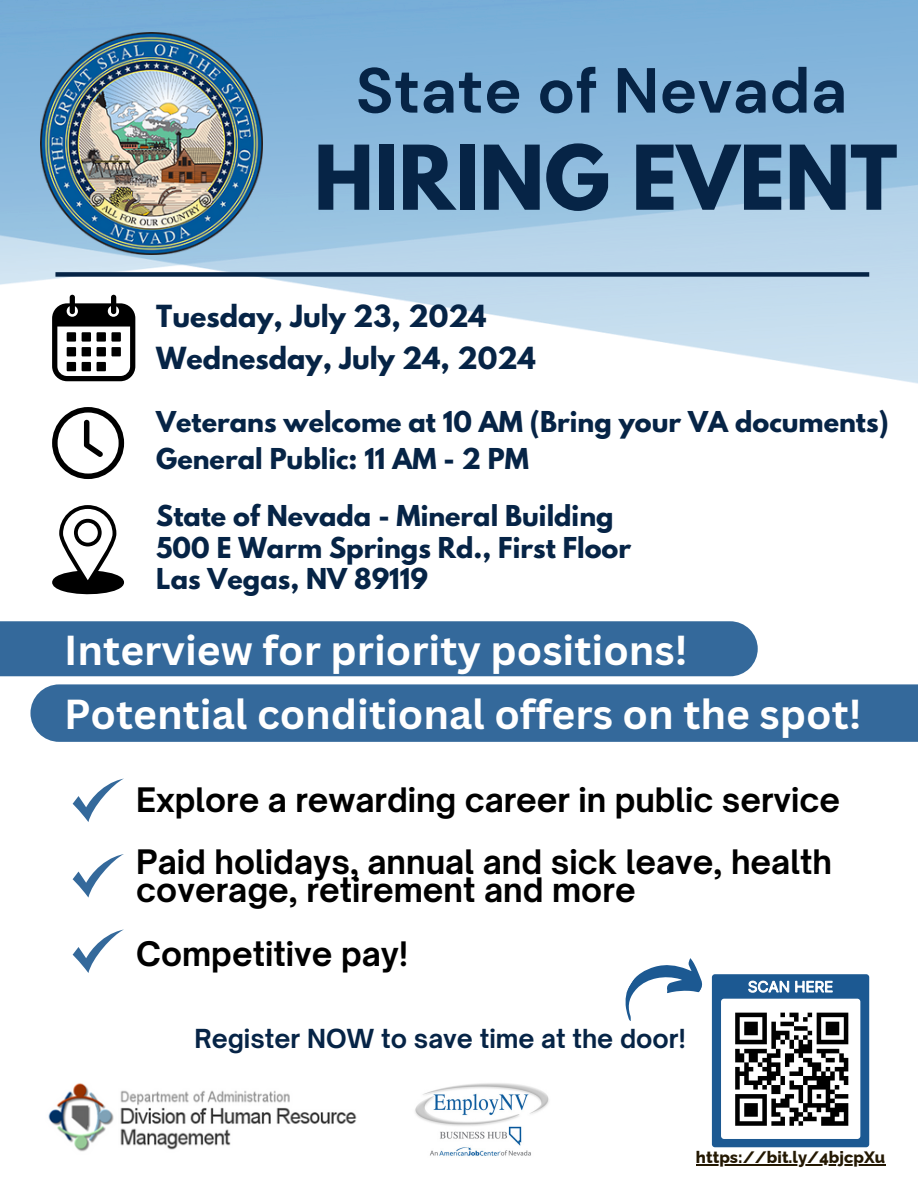
<style>
.page{position:relative;width:918px;height:1188px;background:#fff}
.page>*{position:absolute;margin:0;border:0;box-sizing:border-box;transform-origin:0 0}
.t1{font:700 79.05px "League Spartan";color:#062446}
.t2{font:700 63.6px "DM Sans";color:#062446}
.t3{font:700 40.8px/64.3px "Canva Sans";color:#fff}
.t4{font:700 32.25px/28.2px "Open Sauce One";color:#000}
.t5{font:700 27px/42.8px "League Spartan";color:#062446}
.t6{font:700 25.5px/31.5px "League Spartan";color:#062446}
.t7{font:700 25.05px "Open Sauce One";color:#062446}
.t8{font:800 16.5px "Raleway";color:#241802}
</style>
<div class="page">
<img style="left:0;top:0;width:918px;height:383px">
<div style="left:55px;top:272px;width:814px;height:5px;background:#062446"></div>
<img style="left:41px;top:33px;width:221px;height:221px">
<svg style="left:52px;top:505px;width:72px;height:90px"></svg>
<svg style="left:52px;top:295px;width:83px;height:86px"></svg>
<div style="left:67px;top:332px;width:9px;height:10px;background:#000"></div>
<div style="left:67px;top:347px;width:9px;height:9px;background:#000"></div>
<div style="left:67px;top:362px;width:9px;height:9px;background:#000"></div>
<div style="left:82px;top:332px;width:9px;height:10px;background:#000"></div>
<div style="left:82px;top:347px;width:9px;height:9px;background:#000"></div>
<div style="left:82px;top:362px;width:9px;height:9px;background:#000"></div>
<div style="left:97px;top:332px;width:9px;height:10px;background:#000"></div>
<div style="left:97px;top:347px;width:9px;height:9px;background:#000"></div>
<div style="left:97px;top:362px;width:9px;height:9px;background:#000"></div>
<div style="left:111px;top:332px;width:10px;height:10px;background:#000"></div>
<div style="left:111px;top:347px;width:10px;height:9px;background:#000"></div>
<div style="left:30px;top:684px;width:888px;height:58px;background:#34699b"></div>
<div style="left:0;top:621px;width:758px;height:55px;background:#34699b"></div>
<svg style="left:52px;top:407px;width:72px;height:72px"></svg>
<hr style="left:696px;top:1164px;width:189px;height:1px;background:#241802">
<svg style="left:73px;top:854px;width:51px;height:43px"></svg>
<svg style="left:73px;top:779px;width:50px;height:43px"></svg>
<svg style="left:73px;top:929px;width:51px;height:44px"></svg>
<svg style="left:625px;top:958px;width:244px;height:189px"></svg>
<div style="left:821px;top:1121px;width:27px;height:5px;background:#000"></div>
<img style="left:48px;top:1083px;width:309px;height:69px">
<img style="left:415px;top:1083px;width:134px;height:73px">
<h1 class="t2" style="left:356px;top:50px;width:493px">State of Nevada</h1>
<h1 class="t1" style="left:314px;top:139px;width:585px">HIRING EVENT</h1>
<p class="t5" style="left:156px;top:298px;width:381px">Tuesday, July 23, 2024<br>Wednesday, July 24, 2024</p>
<p class="t6" style="left:156px;top:406px;width:734px;line-height:37px">Veterans welcome at 10 AM (Bring your VA documents)<br>General Public: 11 AM - 2 PM</p>
<p class="t6" style="left:156px;top:504px;width:476px">State of Nevada - Mineral Building<br>500 E Warm Springs Rd., First Floor<br>Las Vegas, NV 89119</p>
<p class="t3" style="left:64px;top:617px;width:799px">Interview for priority positions!<br>Potential conditional offers on the spot!</p>
<p class="t4" style="left:136px;top:786px;width:705px">Explore a rewarding career in public service</p>
<p class="t4" style="left:136px;top:847px;width:697px">Paid holidays, annual and sick leave, health coverage, retirement and more</p>
<p class="t4" style="left:136px;top:940px;width:273px">Competitive pay!</p>
<p class="t7" style="left:194px;top:1023px;width:493px">Register NOW to save time at the door!</p>
<p class="t8" style="left:696px;top:1148px;width:191px">https://bit.ly/4bjcpXu</p>
</div>
